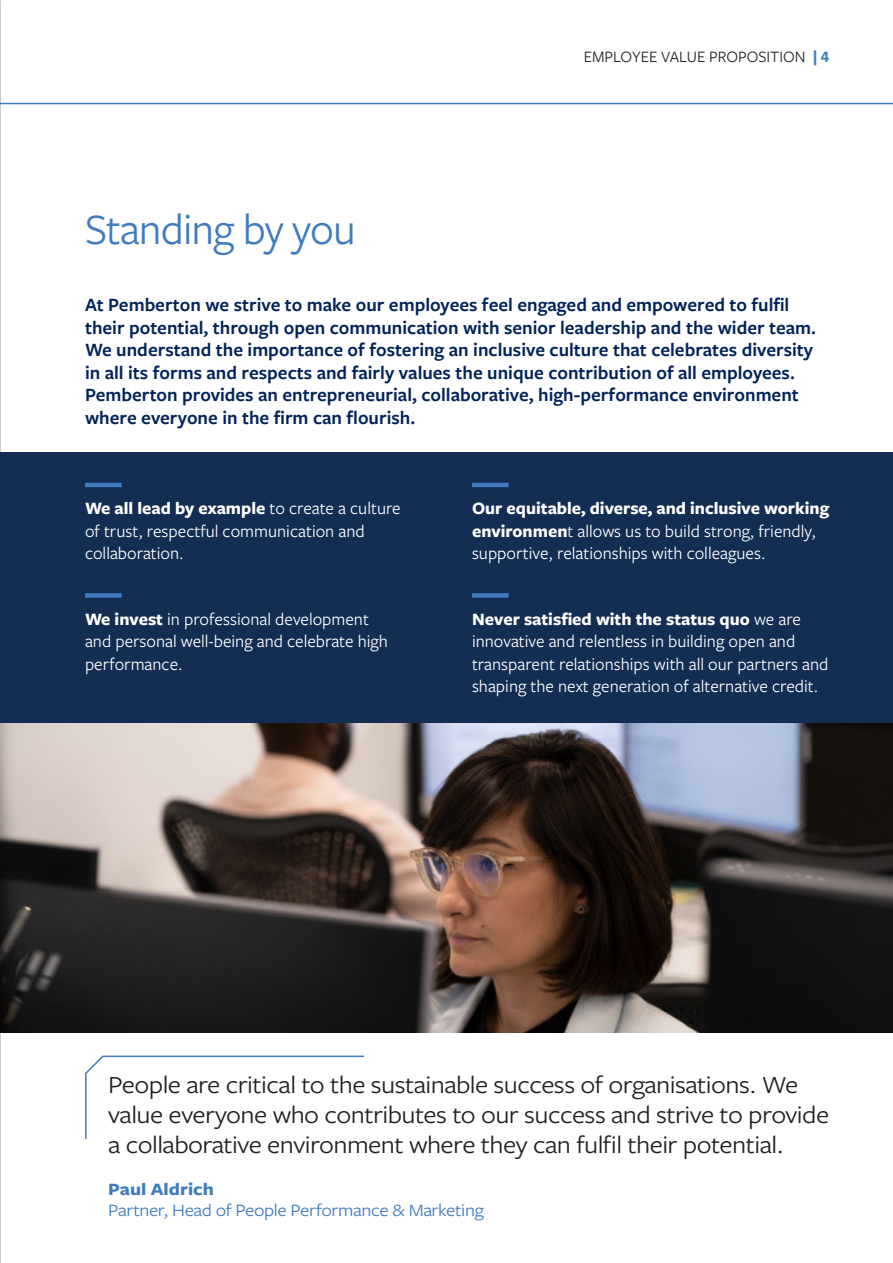
<style>
.page{position:relative;width:893px;height:1263px;background:#fff}
.page>*{position:absolute;margin:0;border:0;box-sizing:border-box;transform-origin:0 0}
.Page_title{font:45px "Freight Sans Pro";letter-spacing:-.02em;color:#407bbf}
.PullOut{font:25.5px/30px "Freight Sans Pro";letter-spacing:-.02em;color:#231f20;scale:1.1 1}
.Intro_Text{font:600 19.5px/22.5px "Freight Sans Pro";color:#002359}
.Body{font:18px/22.5px "Freight Sans Pro";color:#fff}
.PullOut-2{font:18px/21px "Freight Sans Pro";letter-spacing:-.02em;color:#407bbf;scale:1.1 1}
.t1{font:16.5px "Freight Sans Pro";color:#231f20}
.s1{font-weight:700;color:#407bbf}
.s2{font-weight:700}
</style>
<div class="page">
<div style="left:0;top:452px;width:893px;height:272px;background:#132d53"></div>
<hr style="left:85px;top:483px;width:37px;height:4px;background:#407bbf">
<div style="left:85px;top:593px;width:37px;height:5px;background:#407bbf"></div>
<hr style="left:472px;top:483px;width:37px;height:4px;background:#407bbf">
<div style="left:472px;top:593px;width:37px;height:5px;background:#407bbf"></div>
<hr style="left:0;top:103px;width:893px;height:1px;background:#407bbf">
<svg style="left:85px;top:1055px;width:279px;height:84px"></svg>
<img style="left:0;top:723px;width:893px;height:309px">
<p class="Page_title" style="left:85px;top:199px;width:272px">Standing by you</p>
<p class="t1" style="left:584px;top:45px;width:247px">EMPLOYEE VALUE PROPOSITION <span class="s1">| 4</span></p>
<p class="Intro_Text" style="left:85px;top:293px;width:732px">At Pemberton we strive to make our employees feel engaged and empowered to fulfil their potential, through open communication with senior leadership and the wider team.<br>We understand the importance of fostering an inclusive culture that celebrates diversity in all its forms and respects and fairly values the unique contribution of all employees.<br>Pemberton provides an entrepreneurial, collaborative, high-performance environment where everyone in the firm can flourish.</p>
<p class="Body" style="left:85px;top:496px;width:317px"><span class="s2">We all lead by example</span> to create a culture of trust, respectful communication and collaboration.</p>
<p class="Body" style="left:85px;top:607px;width:304px"><span class="s2">We invest</span> in professional development and personal well-being and celebrate high performance.</p>
<p class="Body" style="left:472px;top:496px;width:359px"><span class="s2">Our equitable, diverse, and inclusive working environmen</span>t allows us to build strong, friendly, supportive, relationships with colleagues.</p>
<p class="Body" style="left:472px;top:607px;width:358px"><span class="s2">Never satisfied with the status quo</span> we are innovative and relentless in building open and transparent relationships with all our partners and shaping the next generation of alternative credit.</p>
<p class="PullOut" style="left:108px;top:1068px;width:657px">People are critical to the sustainable success of organisations. We value everyone who contributes to our success and strive to provide a collaborative environment where they can fulfil their potential.</p>
<p class="PullOut-2" style="left:108px;top:1178px;width:343px"><span class="s2">Paul Aldrich<br></span>Partner, Head of People Performance &amp; Marketing</p>
</div>
